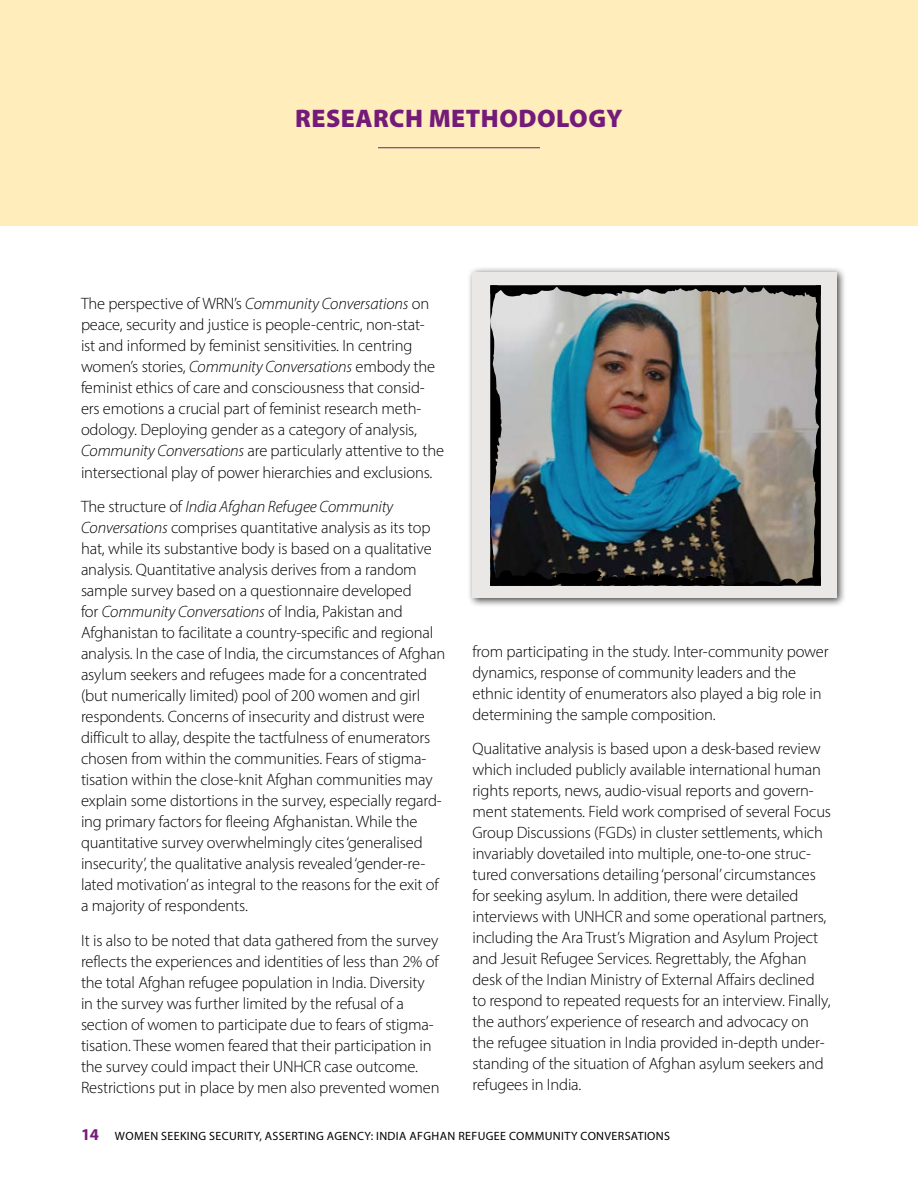
<style>
.page{position:relative;width:918px;height:1188px;background:#fff}
.page>*{position:absolute;margin:0;border:0;box-sizing:border-box;transform-origin:0 0}
.t1{font:900 25.5px "Myriad Pro";letter-spacing:.02em;color:#741b7a}
.t2{font:300 16.5px/21px "Myriad Pro";letter-spacing:-.01em;color:#000}
.t3{font:12px "Myriad Pro";letter-spacing:.03em;color:#000}
.s1{font-style:italic}
.s2{font-weight:700;font-size:16.5px;color:#741b7a}
</style>
<div class="page">
<div style="left:0;top:0;width:918px;height:225px;background:#ffedbb"></div>
<hr style="left:378px;top:147px;width:162px;height:1px;background:#741b7a">
<div style="left:467px;top:266px;width:380px;height:342px;background:#000;opacity:.75"></div>
<div style="left:472px;top:272px;width:365px;height:326px;background:#eae8e6"></div>
<img style="left:490px;top:285px;width:331px;height:301px">
<h1 class="t1" style="left:295px;top:101px;width:329px">RESEARCH METHODOLOGY</h1>
<p class="t2" style="left:81px;top:293px;width:365px">The perspective of WRN’s <span class="s1">Community Conversations</span> on peace, security and justice is people-centric, non-stat-<br>ist and informed by feminist sensitivities. In centring women’s stories, <span class="s1">Community Conversations</span> embody the feminist ethics of care and consciousness that consid&shy;ers emotions a crucial part of feminist research meth&shy;odology. Deploying gender as a category of analysis, <span class="s1">Community Conversations</span> are particularly attentive to the intersectional play of power hierarchies and exclusions.</p>
<p class="t2" style="left:81px;top:496px;width:366px">The structure of <span class="s1">India Afghan Refugee Community Conversations</span> comprises quantitative analysis as its top hat, while its substantive body is based on a qualitative analysis. Quantitative analysis derives from a random sample survey based on a questionnaire developed<br>for <span class="s1">Community Conversations</span> of India, Pakistan and Afghanistan to facilitate a country-specific and regional analysis. In the case of India, the circumstances of Afghan asylum seekers and refugees made for a concentrated (but numerically limited) pool of 200 women and girl respondents. Concerns of insecurity and distrust were difficult to allay, despite the tactfulness of enumerators chosen from within the communities. Fears of stigma&shy;tisation within the close-knit Afghan communities may explain some distortions in the survey, especially regard&shy;ing primary factors for fleeing Afghanistan. While the quantitative survey overwhelmingly cites ‘generalised insecurity’, the qualitative analysis revealed ‘gender-re&shy;lated motivation’ as integral to the reasons for the exit of a majority of respondents.</p>
<p class="t2" style="left:81px;top:929px;width:360px">It is also to be noted that data gathered from the survey reflects the experiences and identities of less than 2% of the total Afghan refugee population in India. Diversity in the survey was further limited by the refusal of a section of women to participate due to fears of stigma&shy;tisation. These women feared that their participation in the survey could impact their UNHCR case outcome.<br>Restrictions put in place by men also prevented women</p>
<p class="t2" style="left:472px;top:641px;width:358px">from participating in the study. Inter-community power dynamics, response of community leaders and the ethnic identity of enumerators also played a big role in determining the sample composition.</p>
<p class="t2" style="left:472px;top:738px;width:360px">Qualitative analysis is based upon a desk-based review which included publicly available international human rights reports, news, audio-visual reports and govern&shy;ment statements. Field work comprised of several Focus Group Discussions (FGDs) in cluster settlements, which invariably dovetailed into multiple, one-to-one struc&shy;tured conversations detailing ‘personal’ circumstances for seeking asylum. In addition, there were detailed interviews with UNHCR and some operational partners, including the Ara Trust’s Migration and Asylum Project and Jesuit Refugee Services. Regrettably, the Afghan desk of the Indian Ministry of External Affairs declined to respond to repeated requests for an interview. Finally, the authors’ experience of research and advocacy on the refugee situation in India provided in-depth under&shy;standing of the situation of Afghan asylum seekers and refugees in India.</p>
<p class="t3" style="left:81px;top:1128px;width:591px"><span class="s2">14</span> WOMEN SEEKING SECURITY, ASSERTING AGENCY: INDIA AFGHAN REFUGEE COMMUNITY CONVERSATIONS</p>
</div>
